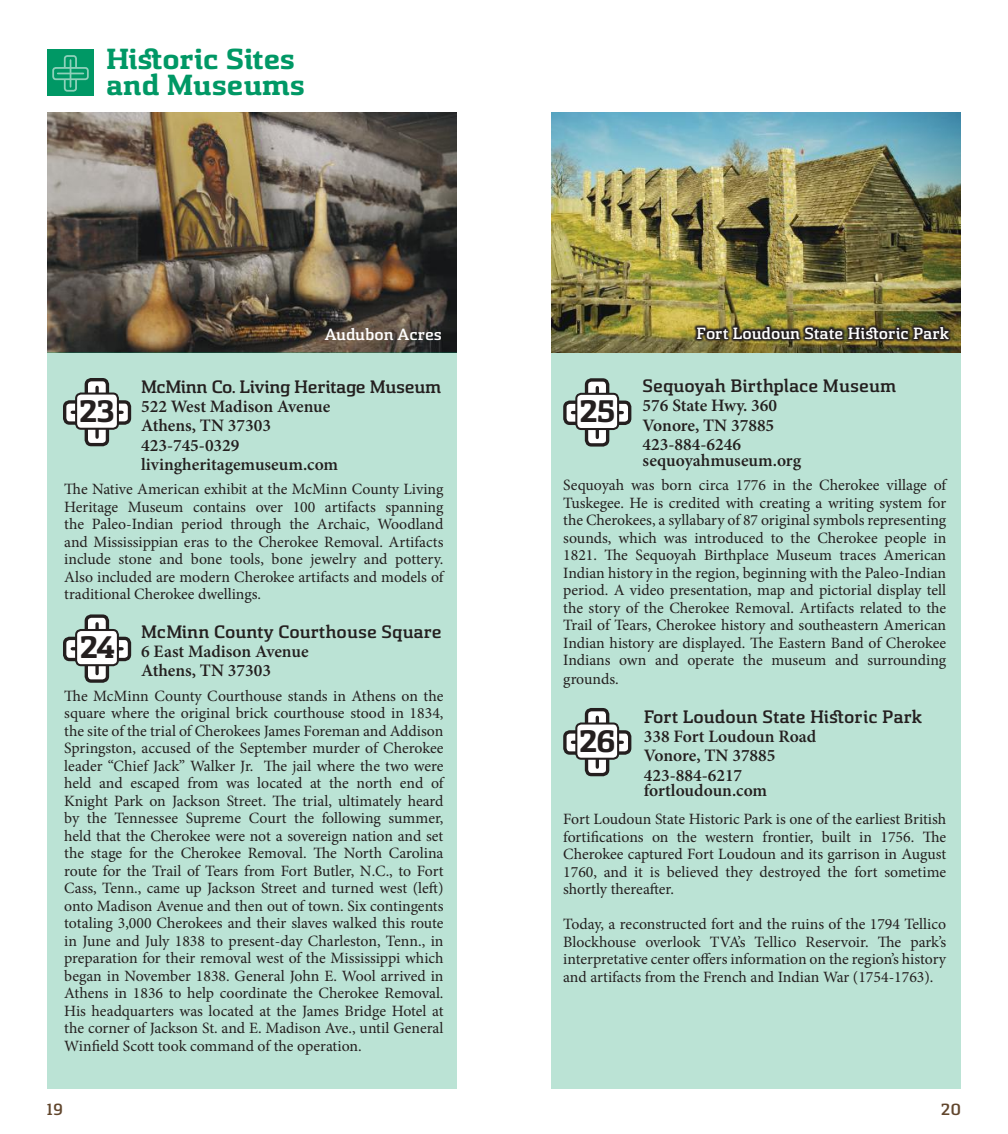
<style>
.page{position:relative;width:1008px;height:1134px;background:#fff}
.page>*{position:absolute;margin:0;border:0;box-sizing:border-box;transform-origin:0 0}
.t1{font:700 30.28px "Chatype";letter-spacing:-.08em;color:#241f1f}
.t2{font:700 28.18px/25.4px "Chatype";color:#009865}
.t3{font:600 17.5px/19.2px "Minion Pro";color:#241f1f}
.t4{font:500 17.5px "Chatype";letter-spacing:-.005em;color:#241f1f}
.t5{font:15.75px/17.5px "Minion Pro";color:#241f1f;text-align:justify}
.t6{font:500 15.75px "Chatype";letter-spacing:-.005em;color:#fff}
.t7{font:500 15.75px "Chatype";color:#61462d}
</style>
<div class="page">
<img style="left:47px;top:112px;width:410px;height:240px">
<div style="left:551px;top:352px;width:410px;height:736px;background:#bbe3d5"></div>
<img style="left:551px;top:112px;width:410px;height:240px">
<div style="left:48px;top:49px;width:46px;height:46px;background:#009865"></div>
<div style="left:47px;top:352px;width:410px;height:736px;background:#bbe3d5"></div>
<div style="left:86px;top:380px;width:21px;height:65px;background:#fff;border-radius:5px"></div>
<div style="left:85px;top:378px;width:24px;height:68px;border:3px solid #241f1f;border-radius:5px"></div>
<div style="left:65px;top:402px;width:64px;height:21px;background:#fff;border-radius:5px"></div>
<div style="left:63px;top:400px;width:68px;height:25px;border:3px solid #241f1f;border-radius:5px"></div>
<hr style="left:72px;top:411px;width:50px;height:3px;background:#241f1f">
<svg style="left:95px;top:387px;width:4px;height:50px"></svg>
<div style="left:76px;top:394px;width:42px;height:35px;background:#fff;border-radius:5px"></div>
<div style="left:75px;top:393px;width:44px;height:37px;border:2px solid #241f1f;border-radius:5px"></div>
<div style="left:587px;top:380px;width:21px;height:65px;background:#fff;border-radius:5px"></div>
<div style="left:585px;top:378px;width:24px;height:69px;border:3px solid #241f1f;border-radius:5px"></div>
<div style="left:565px;top:402px;width:65px;height:21px;background:#fff;border-radius:5px"></div>
<div style="left:563px;top:401px;width:68px;height:24px;border:3px solid #241f1f;border-radius:5px"></div>
<hr style="left:572px;top:411px;width:50px;height:3px;background:#241f1f">
<hr style="left:596px;top:388px;width:3px;height:49px;background:#241f1f">
<div style="left:576px;top:394px;width:42px;height:35px;background:#fff;border-radius:5px"></div>
<div style="left:575px;top:393px;width:44px;height:37px;border:2px solid #241f1f;border-radius:5px"></div>
<div style="left:587px;top:710px;width:21px;height:65px;background:#fff;border-radius:5px"></div>
<div style="left:585px;top:708px;width:24px;height:68px;border:3px solid #241f1f;border-radius:5px"></div>
<div style="left:565px;top:732px;width:65px;height:21px;background:#fff;border-radius:5px"></div>
<div style="left:563px;top:730px;width:68px;height:25px;border:3px solid #241f1f;border-radius:5px"></div>
<hr style="left:572px;top:741px;width:50px;height:3px;background:#241f1f">
<hr style="left:596px;top:717px;width:3px;height:50px;background:#241f1f">
<div style="left:576px;top:724px;width:42px;height:35px;background:#fff;border-radius:5px"></div>
<div style="left:575px;top:722px;width:44px;height:38px;border:2px solid #241f1f;border-radius:5px"></div>
<div style="left:86px;top:616px;width:21px;height:65px;background:#fff;border-radius:5px"></div>
<div style="left:85px;top:614px;width:24px;height:69px;border:3px solid #241f1f;border-radius:5px"></div>
<div style="left:65px;top:638px;width:64px;height:22px;background:#fff;border-radius:5px"></div>
<div style="left:63px;top:637px;width:68px;height:24px;border:3px solid #241f1f;border-radius:5px"></div>
<hr style="left:72px;top:647px;width:50px;height:3px;background:#241f1f">
<svg style="left:95px;top:624px;width:4px;height:50px"></svg>
<div style="left:76px;top:630px;width:42px;height:35px;background:#fff;border-radius:5px"></div>
<div style="left:75px;top:629px;width:44px;height:37px;border:2px solid #241f1f;border-radius:5px"></div>
<div style="left:64px;top:55px;width:13px;height:37px;border:2px solid #fff;border-radius:3px"></div>
<div style="left:52px;top:67px;width:37px;height:13px;border:2px solid #fff;border-radius:3px"></div>
<svg style="left:58px;top:60px;width:25px;height:27px"></svg>
<svg style="left:694px;top:323px;width:258px;height:19px"></svg>
<h2 class="t2" style="left:106px;top:47px;width:200px">Historic Sites and Museums</h2>
<p class="t6" style="left:325px;top:325px;width:119px">Audubon Acres</p>
<p class="t6" style="left:697px;top:324px;width:254px">Fort Loudoun State Historic Park</p>
<p class="t4" style="left:643px;top:376px;width:255px">Sequoyah Birthplace Museum</p>
<p class="t3" style="left:643px;top:396px;width:136px">576 State Hwy. 360<br>Vonore, TN 37885<br>423-884-6246</p>
<p class="t3" style="left:643px;top:450px;width:160px">sequoyahmuseum.org</p>
<p class="t5" style="left:563px;top:476px;width:385px">Sequoyah was born circa 1776 in the Cherokee village of Tuskegee. He is credited with creating a writing system for the Cherokees, a syllabary of 87 original symbols representing sounds, which was introduced to the Cherokee people in 1821. The Sequoyah Birthplace Museum traces American Indian history in the region, beginning with the Paleo-Indian period. A video presentation, map and pictorial display tell the story of the Cherokee Removal. Artifacts related to the Trail of Tears, Cherokee history and southeastern American Indian history are displayed. The Eastern Band of Cherokee Indians own and operate the museum and surrounding</p>
<p class="t5" style="left:563px;top:671px;width:57px">grounds.</p>
<p class="t4" style="left:644px;top:706px;width:280px">Fort Loudoun State Historic Park</p>
<p class="t3" style="left:644px;top:727px;width:174px">338 Fort Loudoun Road<br>Vonore, TN 37885<br>423-884-6217</p>
<p class="t3" style="left:644px;top:781px;width:125px">fortloudoun.com</p>
<p class="t5" style="left:563px;top:811px;width:385px">Fort Loudoun State Historic Park is one of the earliest British fortifications on the western frontier, built in 1756. The Cherokee captured Fort Loudoun and its garrison in August 1760, and it is believed they destroyed the fort sometime shortly thereafter.</p>
<p class="t5" style="left:563px;top:916px;width:385px">Today, a reconstructed fort and the ruins of the 1794 Tellico Blockhouse overlook TVA’s Tellico Reservoir. The park’s interpretative center offers information on the region’s history and artifacts from the French and Indian War (1754-1763).</p>
<p class="t4" style="left:141px;top:376px;width:302px">McMinn Co. Living Heritage Museum</p>
<p class="t3" style="left:141px;top:397px;width:199px">522 West Madison Avenue<br>Athens, TN 37303<br>423-745-0329 livingheritagemuseum.com</p>
<p class="t5" style="left:64px;top:481px;width:381px">The Native American exhibit at the McMinn County Living Heritage Museum contains over 100 artifacts spanning the Paleo-Indian period through the Archaic, Woodland and Mississippian eras to the Cherokee Removal. Artifacts include stone and bone tools, bone jewelry and pottery.<br>Also included are modern Cherokee artifacts and models of traditional Cherokee dwellings.</p>
<p class="t4" style="left:141px;top:621px;width:302px">McMinn County Courthouse Square</p>
<p class="t3" style="left:141px;top:642px;width:169px">6 East Madison Avenue<br>Athens, TN 37303</p>
<p class="t5" style="left:64px;top:687px;width:381px">The McMinn County Courthouse stands in Athens on the square where the original brick courthouse stood in 1834, the site of the trial of Cherokees James Foreman and Addison Springston, accused of the September murder of Cherokee leader “Chief Jack” Walker Jr. The jail where the two were held and escaped from was located at the north end of Knight Park on Jackson Street. The trial, ultimately heard by the Tennessee Supreme Court the following summer, held that the Cherokee were not a sovereign nation and set the stage for the Cherokee Removal. The North Carolina route for the Trail of Tears from Fort Butler, N.C., to Fort Cass, Tenn., came up Jackson Street and turned west (left) onto Madison Avenue and then out of town. Six contingents totaling 3,000 Cherokees and their slaves walked this route in June and July 1838 to present-day Charleston, Tenn., in preparation for their removal west of the Mississippi which began in November 1838. General John E. Wool arrived in Athens in 1836 to help coordinate the Cherokee Removal.<br>His headquarters was located at the James Bridge Hotel at the corner of Jackson St. and E. Madison Ave., until General Winfield Scott took command of the operation.</p>
<h1 class="t1" style="left:79px;top:393px;width:39px">23</h1>
<h1 class="t1" style="left:579px;top:393px;width:39px">25</h1>
<h1 class="t1" style="left:79px;top:629px;width:37px">24</h1>
<h1 class="t1" style="left:579px;top:723px;width:39px">26</h1>
<p class="t7" style="left:47px;top:1100px;width:18px">19</p>
<p class="t7" style="left:941px;top:1100px;width:22px">20</p>
</div>
